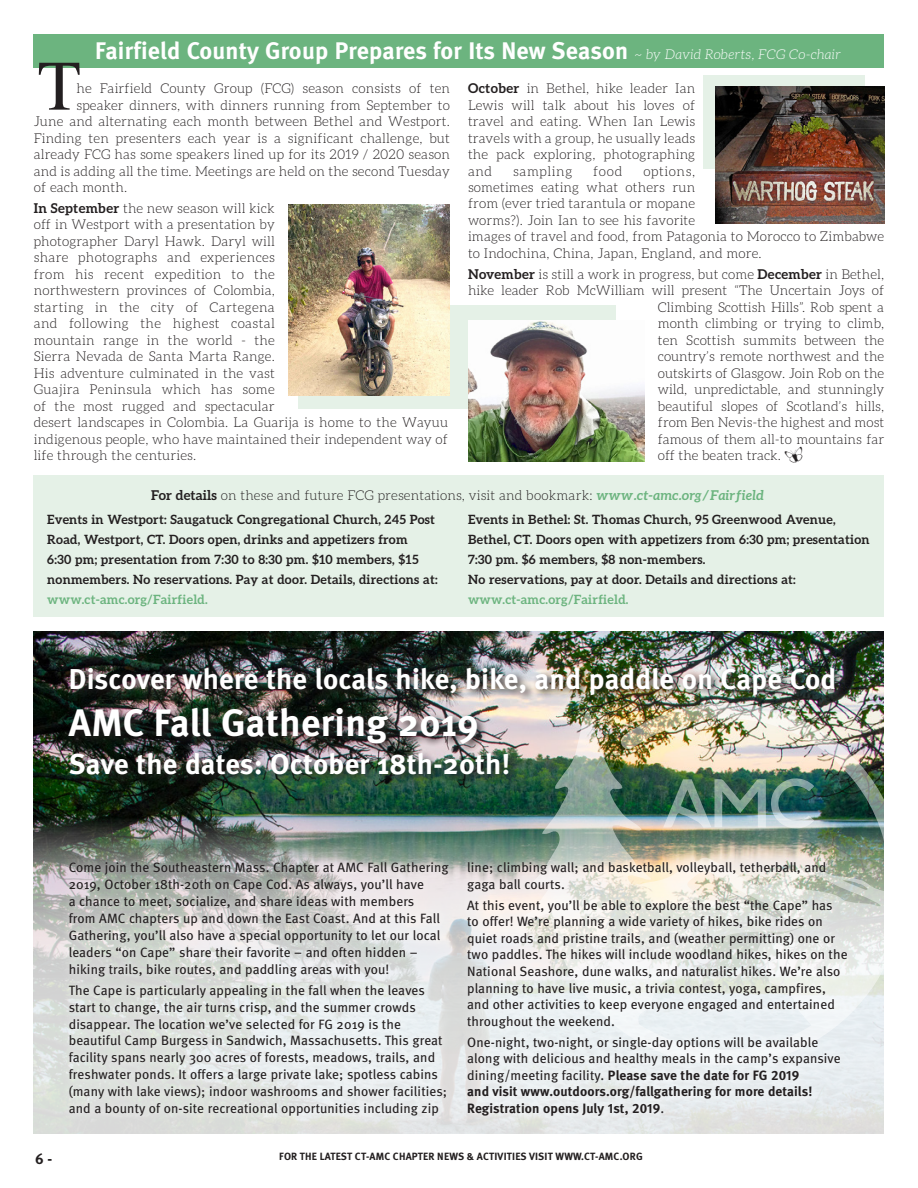
<style>
.page{position:relative;width:918px;height:1188px;background:#fff}
.page>*{position:absolute;margin:0;border:0;box-sizing:border-box;transform-origin:0 0}
.BODY_COPY{font:70.95px "Times";color:#231f20}
.MetaBold_HL_15_18{font:700 38.25px "Meta";letter-spacing:.01em;color:#fff}
.MetaBold_HL_15_18-2{font:700 28.65px "Meta";letter-spacing:.01em;color:#fff}
.MetaBold_HL_16_18{font:700 24px "Meta";letter-spacing:.01em;color:#fff}
.t1{font:700 15px "Meta";color:#231f20}
.BODY_COPY_Justified{font:300 13.5px/16.5px "Aleo";letter-spacing:.01em;color:#231f20}
.MetaBold_HL_15_18-3{font:13.5px/17px "Meta";letter-spacing:.01em;color:#231f20}
.BODY_COPY_Justified-2{font:300 13.5px "Aleo";letter-spacing:.045em;color:#231f20}
.Date_Aleo_Bold_8_5_1{font:700 12.75px/19.8px "Aleo";letter-spacing:.02em;color:#231f20}
.t2{font:700 10.5px "Meta";letter-spacing:.02em;color:#231f20}
.s1{font-family:"Aleo";font-weight:300;font-style:italic;font-size:13.5px}
.s2{font-weight:700}
.s3{font-family:"Butterflies";font-weight:400;font-size:16.5px}
.s4{font-weight:700;font-style:italic;color:#6cb47f}
.s5{color:#6cb47f}
.s6{font-family:"Meta Bold Expert"}
</style>
<div class="page">
<img style="left:34px;top:631px;width:850px;height:188px">
<div style="left:34px;top:34px;width:850px;height:34px;background:#6cb47f"></div>
<div style="left:34px;top:476px;width:850px;height:141px;background:#e5f1e7"></div>
<div style="left:298px;top:306px;width:318px;height:103px;background:#e5f1e7"></div>
<div style="left:703px;top:76px;width:162px;height:93px;background:#e5f1e7"></div>
<img style="left:468px;top:321px;width:176px;height:140px">
<img style="left:288px;top:205px;width:162px;height:191px">
<img style="left:716px;top:86px;width:168px;height:138px">
<img style="left:33px;top:819px;width:851px;height:315px">
<img style="left:524px;top:703px;width:360px;height:362px">
<img style="left:663px;top:785px;width:151px;height:47px">
<div style="left:65px;top:663px;width:780px;height:122px;background:#231f20;opacity:.95"></div>
<svg style="left:60px;top:854px;width:796px;height:271px;background:#e0e3e1"></svg>
<p class="MetaBold_HL_16_18" style="left:95px;top:37px;width:747px">Fairfield County Group Prepares for Its New Season <span class="s1">~ by David Roberts, FCG Co-chair</span></p>
<p class="BODY_COPY" style="left:38px;top:19px;width:45px">T</p>
<p class="BODY_COPY_Justified" style="left:76px;top:80px;width:375px">he Fairfield County Group (FCG) season consists of ten</p>
<p class="BODY_COPY_Justified" style="left:76px;top:97px;width:375px">speaker dinners, with dinners running from September to</p>
<p class="BODY_COPY_Justified" style="left:34px;top:113px;width:418px">June and alternating each month between Bethel and Westport.</p>
<p class="BODY_COPY_Justified" style="left:34px;top:130px;width:418px">Finding ten presenters each year is a significant challenge, but</p>
<p class="BODY_COPY_Justified" style="left:34px;top:146px;width:418px">already FCG has some speakers lined up for its 2019 / 2020 season</p>
<p class="BODY_COPY_Justified" style="left:34px;top:163px;width:418px">and is adding all the time. Meetings are held on the second Tuesday</p>
<p class="BODY_COPY_Justified" style="left:34px;top:179px;width:95px">of each month.</p>
<p class="BODY_COPY_Justified" style="left:34px;top:200px;width:416px"><span class="s2">In September</span> the new season will kick<br>off in Westport with a presentation by<br>photographer Daryl Hawk. Daryl will<br>share photographs and experiences<br>from his recent expedition to the<br>northwestern provinces of Colombia,<br>starting in the city of Cartegena<br>and following the highest coastal<br>mountain range in the world - the<br>Sierra Nevada de Santa Marta Range.<br>His adventure culminated in the vast<br>Guajira Peninsula which has some<br>of the most rugged and spectacular<br>desert landscapes in Colombia. La Guarija is home to the Wayuu indigenous people, who have maintained their independent way of life through the centuries.</p>
<p class="BODY_COPY_Justified" style="left:468px;top:80px;width:229px;text-align:justify"><span class="s2">October</span> in Bethel, hike leader Ian Lewis will talk about his loves of travel and eating. When Ian Lewis travels with a group, he usually leads the pack exploring, photographing and</p>
<p class="BODY_COPY_Justified-2" style="left:513px;top:163px;width:61px">sampling</p>
<p class="BODY_COPY_Justified" style="left:593px;top:162px;width:31px">food</p>
<p class="BODY_COPY_Justified" style="left:468px;top:162px;width:418px;text-indent:175px">options,<br>sometimes eating what others run<br>from (ever tried tarantula or mopane<br>worms?). Join Ian to see his favorite<br>images of travel and food, from Patagonia to Morocco to Zimbabwe to Indochina, China, Japan, England, and more.</p>
<p class="BODY_COPY_Justified" style="left:468px;top:266px;width:418px"><span class="s2">November</span> is still a work in progress, but come <span class="s2">December</span> in Bethel,</p>
<p class="BODY_COPY_Justified" style="left:468px;top:282px;width:418px">hike leader Rob McWilliam will present “The Uncertain Joys of</p>
<p class="BODY_COPY_Justified" style="left:658px;top:299px;width:228px">Climbing Scottish Hills”. Rob spent a</p>
<p class="BODY_COPY_Justified" style="left:658px;top:315px;width:228px">month climbing or trying to climb,</p>
<p class="BODY_COPY_Justified" style="left:658px;top:332px;width:228px">ten Scottish summits between the</p>
<p class="BODY_COPY_Justified" style="left:658px;top:348px;width:228px">country’s remote northwest and the</p>
<p class="BODY_COPY_Justified" style="left:658px;top:365px;width:228px">outskirts of Glasgow. Join Rob on the</p>
<p class="BODY_COPY_Justified" style="left:658px;top:381px;width:228px">wild, unpredictable, and stunningly</p>
<p class="BODY_COPY_Justified" style="left:658px;top:398px;width:228px">beautiful slopes of Scotland’s hills,</p>
<p class="BODY_COPY_Justified" style="left:658px;top:414px;width:228px">from Ben Nevis-the highest and most</p>
<p class="BODY_COPY_Justified" style="left:658px;top:431px;width:228px">famous of them all-to mountains far</p>
<p class="BODY_COPY_Justified" style="left:658px;top:447px;width:147px">off the beaten track. <span class="s3">z</span></p>
<p class="BODY_COPY_Justified" style="left:151px;top:487px;width:614px"><span class="s2">For details</span> on these and future FCG presentations, visit and bookmark: <span class="s4">www.ct-amc.org/Fairfield</span></p>
<p class="Date_Aleo_Bold_8_5_1" style="left:47px;top:510px;width:392px">Events in Westport: Saugatuck Congregational Church, 245 Post Road, Westport, CT. Doors open, drinks and appetizers from<br>6:30 pm; presentation from 7:30 to 8:30 pm. $10 members, $15 nonmembers. No reservations. Pay at door. Details, directions at: <span class="s5">www.ct-amc.org/Fairfield.</span></p>
<p class="Date_Aleo_Bold_8_5_1" style="left:468px;top:510px;width:403px">Events in Bethel: St. Thomas Church, 95 Greenwood Avenue, Bethel, CT. Doors open with appetizers from 6:30 pm; presentation 7:30 pm. $6 members, $8 non-members.<br>No reservations, pay at door. Details and directions at: <span class="s5">www.ct-amc.org/Fairfield.</span></p>
<p class="MetaBold_HL_15_18-2" style="left:69px;top:662px;width:769px">Discover where the locals hike, bike, and paddle on Cape Cod</p>
<p class="MetaBold_HL_15_18" style="left:69px;top:700px;width:411px">AMC Fall Gathering 2019</p>
<p class="MetaBold_HL_15_18-2" style="left:69px;top:747px;width:443px">Save the dates: October 18th-20th!</p>
<p class="MetaBold_HL_15_18-3" style="left:69px;top:859px;width:381px">Come join the Southeastern Mass. Chapter at AMC Fall Gathering 2019, October 18th-20th on Cape Cod. As always, you’ll have<br>a chance to meet, socialize, and share ideas with members<br>from AMC chapters up and down the East Coast. And at this Fall Gathering, you’ll also have a special opportunity to let our local leaders “on Cape” share their favorite – and often hidden – hiking trails, bike routes, and paddling areas with you!</p>
<p class="MetaBold_HL_15_18-3" style="left:69px;top:981px;width:380px">The Cape is particularly appealing in the fall when the leaves start to change, the air turns crisp, and the summer crowds disappear. The location we’ve selected for FG 2019 is the beautiful Camp Burgess in Sandwich, Massachusetts. This great facility spans nearly 300 acres of forests, meadows, trails, and freshwater ponds. It offers a large private lake; spotless cabins (many with lake views); indoor washrooms and shower facilities; and a bounty of on-site recreational opportunities including zip</p>
<p class="MetaBold_HL_15_18-3" style="left:467px;top:859px;width:361px;line-height:16.5px">line; climbing wall; and basketball, volleyball, tetherball, and gaga ball courts.</p>
<p class="MetaBold_HL_15_18-3" style="left:467px;top:897px;width:382px">At this event, you’ll be able to explore the best “the Cape” has to offer! We’re planning a wide variety of hikes, bike rides on quiet roads and pristine trails, and (weather permitting) one or two paddles. The hikes will include woodland hikes, hikes on the National Seashore, dune walks, and naturalist hikes. We’re also planning to have live music, a trivia contest, yoga, campfires, and other activities to keep everyone engaged and entertained throughout the weekend.</p>
<p class="MetaBold_HL_15_18-3" style="left:467px;top:1034px;width:375px">One-night, two-night, or single-day options will be available along with delicious and healthy meals in the camp’s expansive dining/meeting facility. <span class="s2">Please save the date for FG</span> <span class="s6">2019<br></span><span class="s2">and visit www.outdoors.org/fallgathering for more details!<br>Registration opens July</span> <span class="s6">1</span><span class="s2">st,</span> <span class="s6">2019</span>.</p>
<p class="t1" style="left:35px;top:1150px;width:19px">6 -</p>
<p class="t2" style="left:279px;top:1150px;width:365px">FOR THE LATEST CT-AMC CHAPTER NEWS &amp; ACTIVITIES VISIT WWW.CT-AMC.ORG</p>
</div>
